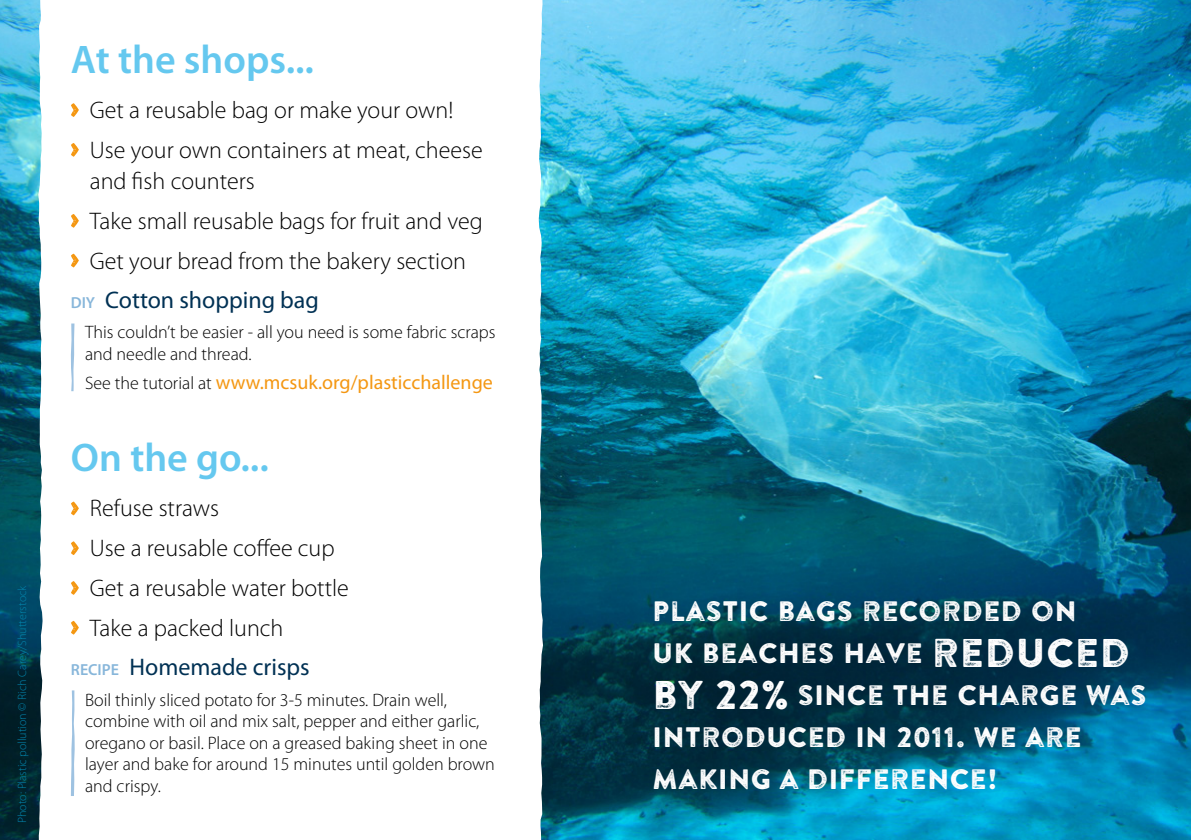
<style>
.page{position:relative;width:1191px;height:840px;background:#fff}
.page>*{position:absolute;margin:0;border:0;box-sizing:border-box;transform-origin:0 0}
.t1{font:600 40px "Myriad Pro";color:#65c8ef}
.t2{font:28px/42px "Brandon Printed Two";color:#fff}
.t3{font:300 24px/39.8px "Myriad Pro";color:#000}
.t4{font:24px "Myriad Pro";color:#003154}
.t5{font:20px "Myriad Pro";color:#f49712}
.t6{font:300 18px/21.6px "Myriad Pro";color:#000}
.t7{font:300 12px "Myriad Pro";color:#0384ac}
.s1{font-weight:600;font-size:16px;color:#87b6da}
.s2{font-weight:300;font-size:18px;color:#000}
.s3{font-size:40px}
</style>
<div class="page">
<img style="left:0;top:0;width:43px;height:839px">
<img style="left:539px;top:0;width:652px;height:839px">
<svg style="left:71px;top:103px;width:8px;height:14px"></svg>
<svg style="left:71px;top:143px;width:8px;height:14px"></svg>
<svg style="left:71px;top:214px;width:8px;height:13px"></svg>
<svg style="left:71px;top:253px;width:8px;height:14px"></svg>
<svg style="left:71px;top:501px;width:8px;height:14px"></svg>
<svg style="left:71px;top:541px;width:8px;height:13px"></svg>
<svg style="left:71px;top:581px;width:8px;height:13px"></svg>
<svg style="left:71px;top:620px;width:8px;height:14px"></svg>
<svg style="left:71px;top:690px;width:4px;height:105px"></svg>
<svg style="left:71px;top:323px;width:3px;height:68px"></svg>
<p class="t7" style="left:15px;top:822px;width:239px;rotate:-90deg">Photo: Plastic pollution © Rich Carey/Shutterstock</p>
<h1 class="t1" style="left:71px;top:34px;width:245px">At the shops...</h1>
<h3 class="t3" style="left:90px;top:90px;width:394px">Get a reusable bag or make your own!<br>Use your own containers at meat, cheese</h3>
<h3 class="t3" style="left:90px;top:161px;width:166px">and fish counters</h3>
<h3 class="t3" style="left:90px;top:200px;width:394px">Take small reusable bags for fruit and veg</h3>
<h3 class="t3" style="left:90px;top:240px;width:377px">Get your bread from the bakery section</h3>
<h3 class="t4" style="left:71px;top:285px;width:249px"><span class="s1">DIY</span> Cotton shopping bag</h3>
<p class="t6" style="left:85px;top:321px;width:412px">This couldn’t be easier - all you need is some fabric scraps and needle and thread.</p>
<p class="t5" style="left:85px;top:369px;width:409px"><span class="s2">See the tutorial at</span> www.mcsuk.org/plasticchallenge</p>
<h1 class="t1" style="left:71px;top:432px;width:199px">On the go...</h1>
<h3 class="t3" style="left:90px;top:488px;width:131px">Refuse straws</h3>
<h3 class="t3" style="left:90px;top:527px;width:246px">Use a reusable coffee cup</h3>
<h3 class="t3" style="left:90px;top:567px;width:260px">Get a reusable water bottle</h3>
<h3 class="t3" style="left:90px;top:607px;width:195px">Take a packed lunch</h3>
<h3 class="t4" style="left:71px;top:652px;width:240px"><span class="s1">RECIPE</span> Homemade crisps</h3>
<p class="t6" style="left:85px;top:688px;width:411px">Boil thinly sliced potato for 3-5 minutes. Drain well, combine with oil and mix salt, pepper and either garlic, oregano or basil. Place on a greased baking sheet in one layer and bake for around 15 minutes until golden brown and crispy.</p>
<h2 class="t2" style="left:652px;top:589px;width:496px">PLASTIC BAGS RECORDED ON<br>UK BEACHES HAVE <span class="s3">REDUCED<br>BY 22%</span> SINCE THE CHARGE WAS<br>INTRODUCED IN 2011. WE ARE<br>MAKING A DIFFERENCE!</h2>
</div>
